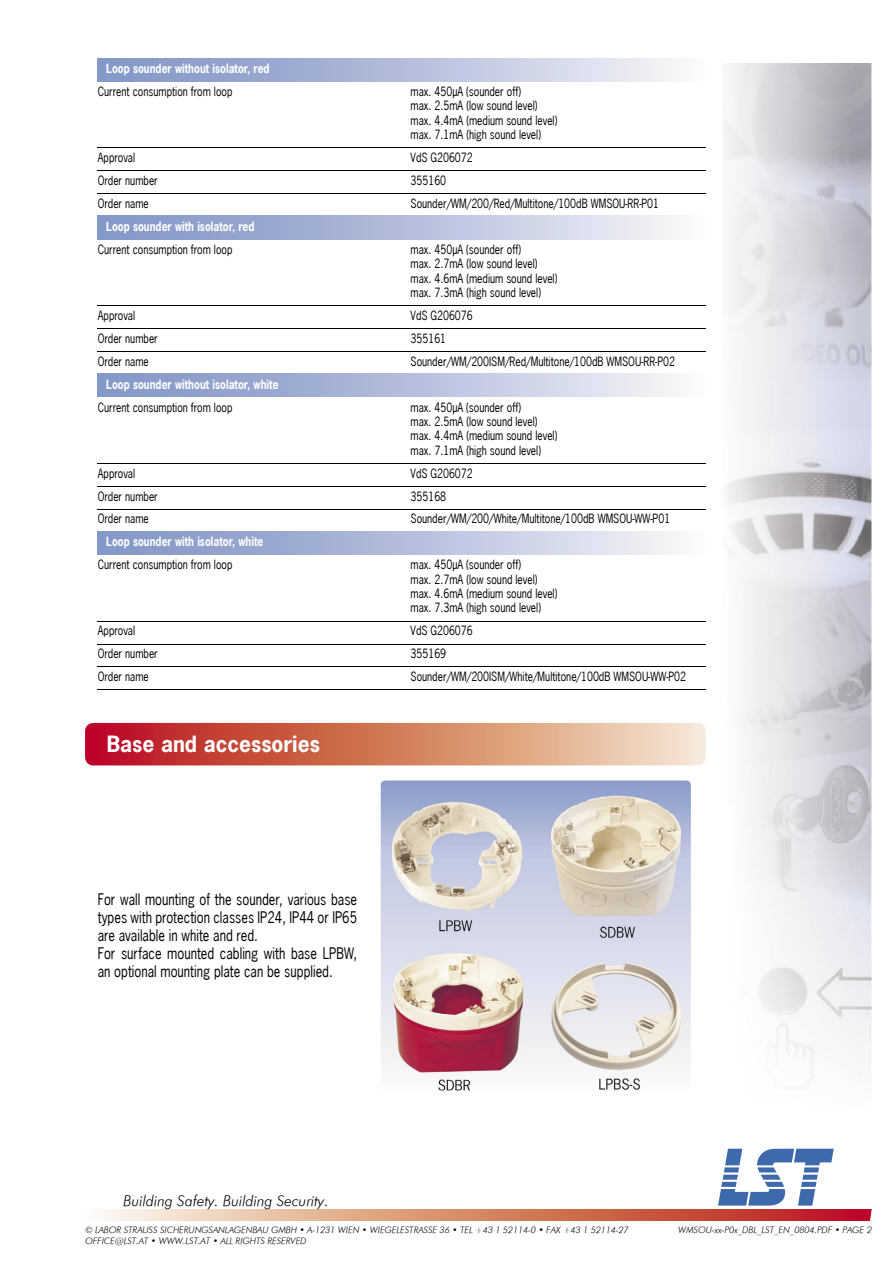
<style>
.page{position:relative;width:893px;height:1263px;background:#fff}
.page>*{position:absolute;margin:0;border:0;box-sizing:border-box;transform-origin:0 0}
.t1{font:84px "Logos";color:#3e69ac}
.t2{font:700 21px "News Gothic";color:#fff}
.t3{font:15px/18px "News Gothic";color:#000;scale:.86 1}
.t4{font:15px "Futura Light LST";color:#000}
.t5{font:12px/14.4px "News Gothic";color:#000;scale:.86 1}
.t6{font:700 12px "News Gothic";color:#fff;scale:.86 1}
.t7{font:9px/10.8px "Futura Light LST";color:#000}
</style>
<div class="page">
<img style="left:723px;top:64px;width:149px;height:1015px">
<svg style="left:103px;top:1210px;width:763px;height:10px;background:#d6856f"></svg>
<svg style="left:866px;top:1209px;width:6px;height:12px"></svg>
<svg style="left:366px;top:765px;width:333px;height:326px"></svg>
<svg style="left:98px;top:58px;width:575px;height:13px;background:#b4bedb"></svg>
<svg style="left:98px;top:71px;width:575px;height:11px;background:#b4bedb"></svg>
<hr style="left:98px;top:148px;width:608px;height:1px;background:#000">
<hr style="left:98px;top:171px;width:608px;height:1px;background:#000">
<hr style="left:98px;top:194px;width:608px;height:1px;background:#000">
<svg style="left:98px;top:216px;width:575px;height:13px;background:#b4bedb"></svg>
<svg style="left:98px;top:229px;width:575px;height:10px;background:#b4bedb"></svg>
<hr style="left:98px;top:305px;width:608px;height:1px;background:#000">
<hr style="left:98px;top:328px;width:608px;height:1px;background:#000">
<hr style="left:98px;top:351px;width:608px;height:1px;background:#000">
<svg style="left:98px;top:374px;width:575px;height:12px;background:#b4bedb"></svg>
<svg style="left:98px;top:386px;width:575px;height:11px;background:#b4bedb"></svg>
<hr style="left:98px;top:463px;width:608px;height:1px;background:#000">
<hr style="left:98px;top:486px;width:608px;height:1px;background:#000">
<hr style="left:98px;top:509px;width:608px;height:1px;background:#000">
<svg style="left:98px;top:531px;width:575px;height:13px;background:#b4bedb"></svg>
<svg style="left:98px;top:544px;width:575px;height:11px;background:#b4bedb"></svg>
<hr style="left:98px;top:621px;width:608px;height:1px;background:#000">
<hr style="left:98px;top:644px;width:608px;height:1px;background:#000">
<hr style="left:98px;top:667px;width:608px;height:1px;background:#000">
<hr style="left:98px;top:690px;width:608px;height:1px;background:#000">
<svg style="left:85px;top:723px;width:621px;height:42px;background:#d47b67"></svg>
<p class="t6" style="left:106px;top:61px;width:191px">Loop sounder without isolator, red</p>
<p class="t5" style="left:98px;top:84px;width:158px">Current consumption from loop</p>
<p class="t5" style="left:411px;top:84px;width:172px">max. 450µA (sounder off)<br>max. 2.5mA (low sound level) max. 4.4mA (medium sound level) max. 7.1mA (high sound level)</p>
<p class="t5" style="left:98px;top:150px;width:45px">Approval</p>
<p class="t5" style="left:411px;top:150px;width:74px">VdS G206072</p>
<p class="t5" style="left:98px;top:173px;width:71px">Order number</p>
<p class="t5" style="left:411px;top:173px;width:43px">355160</p>
<p class="t5" style="left:98px;top:196px;width:61px">Order name</p>
<p class="t5" style="left:411px;top:196px;width:291px">Sounder/WM/200/Red/Multitone/100dB WMSOU-RR-P01</p>
<p class="t6" style="left:106px;top:218px;width:174px">Loop sounder with isolator, red</p>
<p class="t5" style="left:98px;top:242px;width:158px">Current consumption from loop</p>
<p class="t5" style="left:411px;top:242px;width:172px">max. 450µA (sounder off)<br>max. 2.7mA (low sound level) max. 4.6mA (medium sound level) max. 7.3mA (high sound level)</p>
<p class="t5" style="left:98px;top:308px;width:45px">Approval</p>
<p class="t5" style="left:411px;top:308px;width:74px">VdS G206076</p>
<p class="t5" style="left:98px;top:331px;width:71px">Order number</p>
<p class="t5" style="left:411px;top:331px;width:43px">355161</p>
<p class="t5" style="left:98px;top:354px;width:61px">Order name</p>
<p class="t5" style="left:411px;top:354px;width:309px">Sounder/WM/200ISM/Red/Multitone/100dB WMSOU-RR-P02</p>
<p class="t6" style="left:106px;top:376px;width:202px">Loop sounder without isolator, white</p>
<p class="t5" style="left:98px;top:400px;width:158px">Current consumption from loop</p>
<p class="t5" style="left:411px;top:400px;width:172px">max. 450µA (sounder off)<br>max. 2.5mA (low sound level) max. 4.4mA (medium sound level) max. 7.1mA (high sound level)</p>
<p class="t5" style="left:98px;top:466px;width:45px">Approval</p>
<p class="t5" style="left:411px;top:466px;width:74px">VdS G206072</p>
<p class="t5" style="left:98px;top:489px;width:71px">Order number</p>
<p class="t5" style="left:411px;top:489px;width:43px">355168</p>
<p class="t5" style="left:98px;top:512px;width:61px">Order name</p>
<p class="t5" style="left:411px;top:512px;width:304px">Sounder/WM/200/White/Multitone/100dB WMSOU-WW-P01</p>
<p class="t6" style="left:106px;top:534px;width:184px">Loop sounder with isolator, white</p>
<p class="t5" style="left:98px;top:557px;width:158px">Current consumption from loop</p>
<p class="t5" style="left:411px;top:557px;width:172px">max. 450µA (sounder off)<br>max. 2.7mA (low sound level) max. 4.6mA (medium sound level) max. 7.3mA (high sound level)</p>
<p class="t5" style="left:98px;top:623px;width:45px">Approval</p>
<p class="t5" style="left:411px;top:623px;width:74px">VdS G206076</p>
<p class="t5" style="left:98px;top:646px;width:71px">Order number</p>
<p class="t5" style="left:411px;top:646px;width:43px">355169</p>
<p class="t5" style="left:98px;top:669px;width:61px">Order name</p>
<p class="t5" style="left:411px;top:669px;width:322px">Sounder/WM/200ISM/White/Multitone/100dB WMSOU-WW-P02</p>
<h2 class="t2" style="left:107px;top:730px;width:215px">Base and accessories</h2>
<p class="t3" style="left:98px;top:891px;width:303px">For wall mounting of the sounder, various base types with protection classes IP24, IP44 or IP65 are available in white and red.<br>For surface mounted cabling with base LPBW, an optional mounting plate can be supplied.</p>
<p class="t4" style="left:123px;top:1191px;width:207px">Building Safety. Building Security.</p>
<p class="t7" style="left:85px;top:1225px;width:545px">© LABOR STRAUSS SICHERUNGSANLAGENBAU GMBH • A-1231 WIEN • WIEGELESTRASSE 36 • TEL +43 1 52114-0 • FAX +43 1 52114-27<br>OFFICE@LST.AT • WWW.LST.AT • ALL RIGHTS RESERVED</p>
<h1 class="t1" style="left:719px;top:1138px;width:118px">A</h1>
<p class="t7" style="left:678px;top:1225px;width:195px">WMSOU-xx-P0x_DBL_LST_EN_0804.PDF • PAGE 2</p>
</div>
